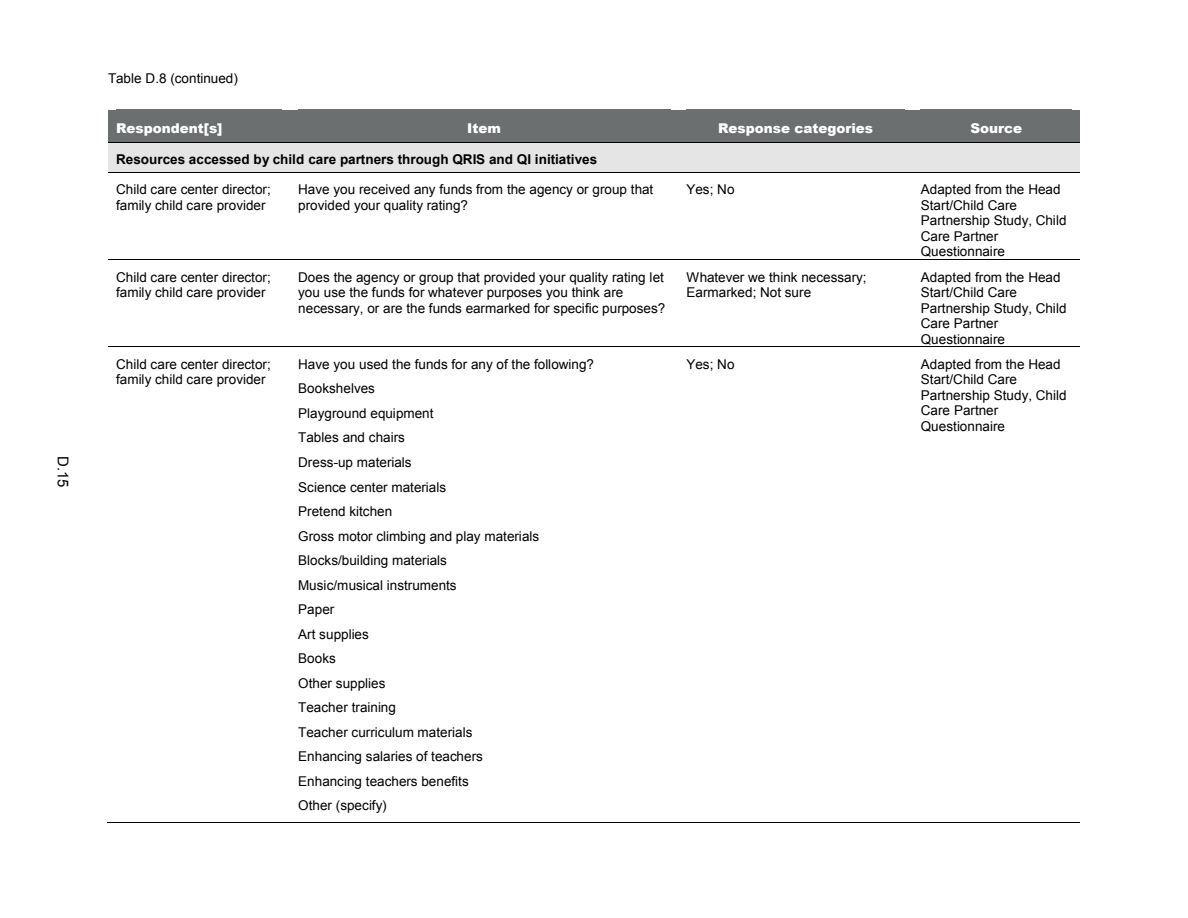
<style>
.page{position:relative;width:1188px;height:918px;background:#fff}
.page>*{position:absolute;margin:0;border:0;box-sizing:border-box;transform-origin:0 0}
.t1{font:15px "Arial";color:#000}
.t2{font:13.5px/24.6px "Arial";letter-spacing:.005em;color:#000}
.t3{font:700 13.5px "Arial";color:#000}
.t4{font:900 13.5px "Arial";color:#fff}
</style>
<div class="page">
<div style="left:290px;top:109px;width:388px;height:33px;background:#6c6f70"></div>
<div style="left:108px;top:109px;width:182px;height:33px;background:#6c6f70"></div>
<div style="left:678px;top:109px;width:235px;height:33px;background:#6c6f70"></div>
<div style="left:913px;top:109px;width:167px;height:33px;background:#6c6f70"></div>
<div style="left:116px;top:143px;width:956px;height:29px;background:#e5e5e5"></div>
<hr style="left:108px;top:172px;width:182px;height:1px;background:#000">
<hr style="left:291px;top:172px;width:387px;height:1px;background:#000">
<hr style="left:679px;top:172px;width:234px;height:1px;background:#000">
<hr style="left:914px;top:172px;width:166px;height:1px;background:#000">
<hr style="left:108px;top:259px;width:182px;height:1px;background:#000">
<hr style="left:291px;top:259px;width:387px;height:1px;background:#000">
<hr style="left:679px;top:259px;width:234px;height:1px;background:#000">
<hr style="left:914px;top:259px;width:166px;height:1px;background:#000">
<hr style="left:108px;top:346px;width:182px;height:1px;background:#000">
<hr style="left:291px;top:346px;width:387px;height:1px;background:#000">
<hr style="left:679px;top:346px;width:234px;height:1px;background:#000">
<hr style="left:914px;top:346px;width:166px;height:1px;background:#000">
<hr style="left:107px;top:822px;width:183px;height:1px;background:#000">
<hr style="left:290px;top:822px;width:388px;height:1px;background:#000">
<hr style="left:678px;top:822px;width:235px;height:1px;background:#000">
<hr style="left:912px;top:822px;width:168px;height:1px;background:#000">
<hr style="left:108px;top:142px;width:182px;height:1px;background:#000">
<hr style="left:291px;top:142px;width:387px;height:1px;background:#000">
<hr style="left:679px;top:142px;width:234px;height:1px;background:#000">
<hr style="left:914px;top:142px;width:166px;height:1px;background:#000">
<p class="t1" style="left:73px;top:456px;width:33px;rotate:90deg">D.15</p>
<p class="t2" style="left:108px;top:66px;width:131px">Table D.8 (continued)</p>
<p class="t4" style="left:116px;top:119px;width:108px">Respondent[s]</p>
<p class="t4" style="left:467px;top:119px;width:35px">Item</p>
<p class="t4" style="left:718px;top:119px;width:157px">Response categories</p>
<p class="t4" style="left:970px;top:119px;width:53px">Source</p>
<p class="t3" style="left:116px;top:150px;width:483px">Resources accessed by child care partners through QRIS and QI initiatives</p>
<p class="t2" style="left:116px;top:182px;width:156px;line-height:15.5px">Child care center director; family child care provider</p>
<p class="t2" style="left:298px;top:182px;width:357px;line-height:15.5px">Have you received any funds from the agency or group that provided your quality rating?</p>
<p class="t2" style="left:687px;top:177px;width:50px">Yes; No</p>
<p class="t2" style="left:921px;top:182px;width:147px;line-height:15.5px">Adapted from the Head<br>Start/Child Care<br>Partnership Study, Child<br>Care Partner<br>Questionnaire</p>
<p class="t2" style="left:116px;top:269px;width:156px;line-height:15.5px">Child care center director; family child care provider</p>
<p class="t2" style="left:298px;top:269px;width:368px;line-height:15.6px">Does the agency or group that provided your quality rating let you use the funds for whatever purposes you think are necessary, or are the funds earmarked for specific purposes?</p>
<p class="t2" style="left:687px;top:269px;width:182px;line-height:15.5px">Whatever we think necessary;<br>Earmarked; Not sure</p>
<p class="t2" style="left:921px;top:269px;width:147px;line-height:15.5px">Adapted from the Head<br>Start/Child Care<br>Partnership Study, Child<br>Care Partner<br>Questionnaire</p>
<p class="t2" style="left:116px;top:356px;width:156px;line-height:15.6px">Child care center director; family child care provider</p>
<p class="t2" style="left:298px;top:352px;width:297px">Have you used the funds for any of the following?<br>Bookshelves<br>Playground equipment<br>Tables and chairs<br>Dress-up materials<br>Science center materials<br>Pretend kitchen<br>Gross motor climbing and play materials<br>Blocks/building materials<br>Music/musical instruments<br>Paper<br>Art supplies<br>Books<br>Other supplies<br>Teacher training<br>Teacher curriculum materials<br>Enhancing salaries of teachers<br>Enhancing teachers benefits<br>Other (specify)</p>
<p class="t2" style="left:687px;top:352px;width:50px">Yes; No</p>
<p class="t2" style="left:921px;top:356px;width:147px;line-height:15.6px">Adapted from the Head<br>Start/Child Care<br>Partnership Study, Child<br>Care Partner<br>Questionnaire</p>
</div>
